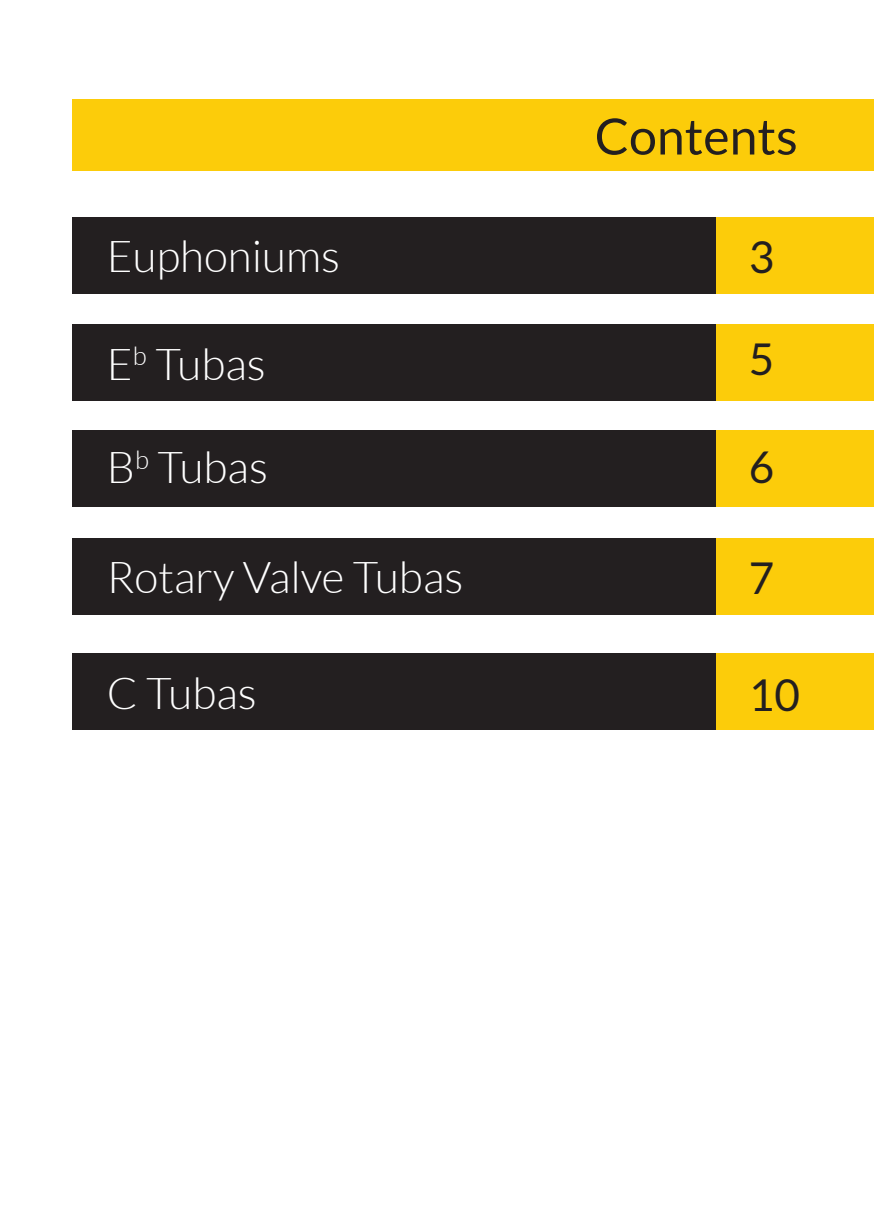
<style>
.page{position:relative;width:874px;height:1225px;background:#fff}
.page>*{position:absolute;margin:0;border:0;box-sizing:border-box;transform-origin:0 0}
.t1{font:50px "Lato";color:#231f20}
.t2{font:300 44px "Lato";color:#fff}
.t3{font:44px "Lato";color:#231f20}
</style>
<div class="page">
<div style="left:73px;top:99px;width:800px;height:71px;background:#fccc0a"></div>
<div style="left:73px;top:654px;width:799px;height:76px;background:#231f20"></div>
<div style="left:73px;top:539px;width:799px;height:76px;background:#231f20"></div>
<div style="left:73px;top:431px;width:799px;height:76px;background:#231f20"></div>
<div style="left:73px;top:324px;width:799px;height:76px;background:#231f20"></div>
<div style="left:73px;top:217px;width:799px;height:77px;background:#231f20"></div>
<div style="left:716px;top:217px;width:157px;height:77px;background:#fccc0a"></div>
<div style="left:716px;top:324px;width:157px;height:76px;background:#fccc0a"></div>
<div style="left:716px;top:431px;width:157px;height:76px;background:#fccc0a"></div>
<div style="left:716px;top:539px;width:157px;height:76px;background:#fccc0a"></div>
<div style="left:716px;top:654px;width:157px;height:76px;background:#fccc0a"></div>
<p class="t1" style="left:594px;top:109px;width:204px">Contents</p>
<p class="t2" style="left:107px;top:233px;width:234px">Euphoniums</p>
<p class="t3" style="left:748px;top:232px;width:27px">3</p>
<p class="t2" style="left:107px;top:340px;width:160px">E<sup>b</sup> Tubas</p>
<p class="t3" style="left:748px;top:335px;width:27px">5</p>
<p class="t2" style="left:107px;top:444px;width:163px">B<sup>b</sup> Tubas</p>
<p class="t3" style="left:748px;top:443px;width:27px">6</p>
<p class="t2" style="left:107px;top:554px;width:358px">Rotary Valve Tubas</p>
<p class="t3" style="left:748px;top:553px;width:27px">7</p>
<p class="t2" style="left:107px;top:669px;width:151px">C Tubas</p>
<p class="t3" style="left:748px;top:670px;width:53px">10</p>
</div>
